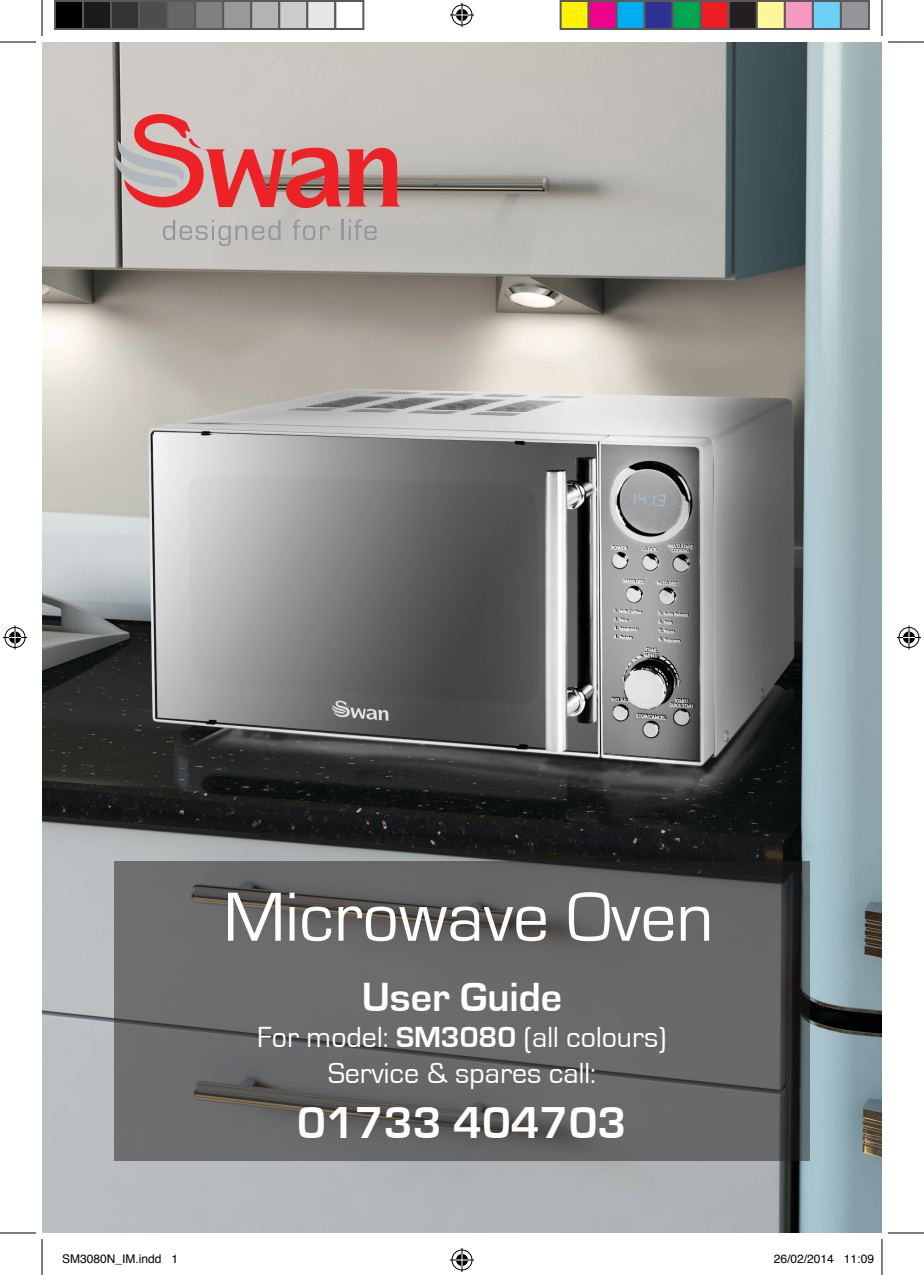
<style>
.page{position:relative;width:924px;height:1275px;background:#fff}
.page>*{position:absolute;margin:0;border:0;box-sizing:border-box;transform-origin:0 0}
.t1{font:72px "Eurostile";color:#fff}
.t2{font:700 46px "Eurostile";color:#fff}
.t3{font:700 42px "Eurostile";color:#fff}
.t4{font:30px "Eurostile";color:#fff}
.t5{font:12px "Helvetica";color:#000}
.s1{font-weight:700}
</style>
<div class="page">
<img style="left:42px;top:42px;width:839px;height:1191px">
<svg style="left:114px;top:114px;width:287px;height:95px;background:#cc8b89"></svg>
<svg style="left:163px;top:220px;width:117px;height:26px;background:#bbbab8"></svg>
<svg style="left:292px;top:219px;width:38px;height:21px"></svg>
<hr style="left:341px;top:220px;width:3px;height:20px;background:#939598">
<svg style="left:348px;top:219px;width:28px;height:21px"></svg>
<svg style="left:114px;top:861px;width:695px;height:300px;background:#636264"></svg>
<hr style="left:0;top:42px;width:36px;height:1px;background:#000">
<hr style="left:887px;top:42px;width:36px;height:1px;background:#000">
<hr style="left:0;top:1232px;width:36px;height:1px;background:#000">
<hr style="left:887px;top:1232px;width:36px;height:1px;background:#000">
<hr style="left:42px;top:0;width:1px;height:36px;background:#000">
<hr style="left:42px;top:1239px;width:1px;height:36px;background:#000">
<hr style="left:881px;top:0;width:1px;height:36px;background:#000">
<hr style="left:881px;top:1239px;width:1px;height:36px;background:#000">
<svg style="left:450px;top:3px;width:24px;height:24px"></svg>
<svg style="left:450px;top:1248px;width:24px;height:24px"></svg>
<svg style="left:3px;top:625px;width:24px;height:24px"></svg>
<svg style="left:897px;top:625px;width:23px;height:24px"></svg>
<div style="left:55px;top:1px;width:28px;height:28px;background:#000"></div>
<div style="left:54px;top:0;width:30px;height:30px;border:2px solid #595959"></div>
<div style="left:83px;top:1px;width:28px;height:28px;background:#1a1a1a"></div>
<div style="left:82px;top:0;width:30px;height:30px;border:2px solid #595959"></div>
<div style="left:111px;top:1px;width:28px;height:28px;background:#333"></div>
<div style="left:110px;top:0;width:30px;height:30px;border:2px solid #595959"></div>
<div style="left:139px;top:1px;width:28px;height:28px;background:#4d4d4d"></div>
<div style="left:138px;top:0;width:30px;height:30px;border:2px solid #595959"></div>
<div style="left:167px;top:1px;width:28px;height:28px;background:#666"></div>
<div style="left:166px;top:0;width:30px;height:30px;border:2px solid #595959"></div>
<div style="left:195px;top:1px;width:28px;height:28px;background:#808080"></div>
<div style="left:194px;top:0;width:30px;height:30px;border:2px solid #595959"></div>
<div style="left:223px;top:1px;width:28px;height:28px;background:#999"></div>
<div style="left:222px;top:0;width:30px;height:30px;border:2px solid #595959"></div>
<div style="left:251px;top:1px;width:28px;height:28px;background:#b3b3b3"></div>
<div style="left:250px;top:0;width:30px;height:30px;border:2px solid #595959"></div>
<div style="left:279px;top:1px;width:28px;height:28px;background:#ccc"></div>
<div style="left:278px;top:0;width:30px;height:30px;border:2px solid #595959"></div>
<div style="left:307px;top:1px;width:28px;height:28px;background:#e6e6e6"></div>
<div style="left:306px;top:0;width:30px;height:30px;border:2px solid #595959"></div>
<div style="left:334px;top:0;width:30px;height:30px;border:2px solid #595959"></div>
<div style="left:560px;top:1px;width:28px;height:28px;background:#fff101"></div>
<div style="left:559px;top:0;width:30px;height:30px;border:2px solid #595959"></div>
<div style="left:588px;top:1px;width:28px;height:28px;background:#ed028c"></div>
<div style="left:587px;top:0;width:30px;height:30px;border:2px solid #595959"></div>
<div style="left:616px;top:1px;width:28px;height:28px;background:#00aeef"></div>
<div style="left:615px;top:0;width:30px;height:30px;border:2px solid #595959"></div>
<div style="left:644px;top:1px;width:28px;height:28px;background:#2e3092"></div>
<div style="left:643px;top:0;width:30px;height:30px;border:2px solid #595959"></div>
<div style="left:672px;top:1px;width:28px;height:28px;background:#00a54f"></div>
<div style="left:671px;top:0;width:30px;height:30px;border:2px solid #595959"></div>
<div style="left:700px;top:1px;width:28px;height:28px;background:#ee1d23"></div>
<div style="left:699px;top:0;width:30px;height:30px;border:2px solid #595959"></div>
<div style="left:728px;top:1px;width:28px;height:28px;background:#231f20"></div>
<div style="left:727px;top:0;width:30px;height:30px;border:2px solid #595959"></div>
<div style="left:756px;top:1px;width:28px;height:28px;background:#fff79a"></div>
<div style="left:755px;top:0;width:30px;height:30px;border:2px solid #595959"></div>
<div style="left:784px;top:1px;width:28px;height:28px;background:#f499c2"></div>
<div style="left:783px;top:0;width:30px;height:30px;border:2px solid #595959"></div>
<div style="left:812px;top:1px;width:28px;height:28px;background:#6bcff6"></div>
<div style="left:811px;top:0;width:30px;height:30px;border:2px solid #595959"></div>
<div style="left:840px;top:1px;width:28px;height:28px;background:#939598"></div>
<div style="left:839px;top:0;width:30px;height:30px;border:2px solid #595959"></div>
<p class="t1" style="left:223px;top:878px;width:491px">Microwave Oven</p>
<p class="t3" style="left:361px;top:974px;width:202px">User Guide</p>
<p class="t4" style="left:257px;top:1021px;width:410px">For model: <span class="s1">SM3080</span> (all colours)</p>
<p class="t4" style="left:328px;top:1057px;width:269px">Service &amp; spares call:</p>
<p class="t2" style="left:297px;top:1098px;width:330px">01733 404703</p>
<p class="t5" style="left:62px;top:1249px;width:118px">SM3080N_IM.indd 1</p>
<p class="t5" style="left:773px;top:1249px;width:102px">26/02/2014 11:09</p>
</div>
